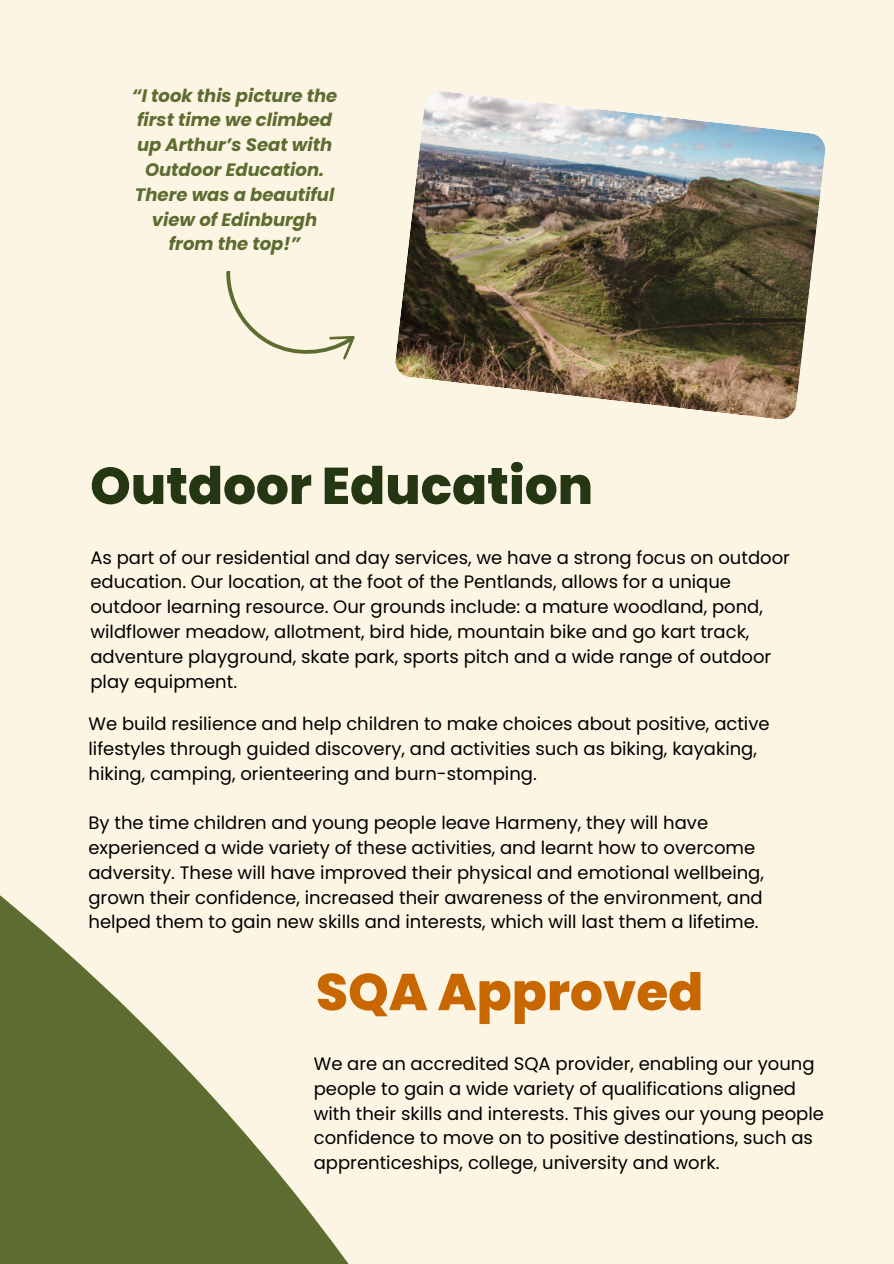
<style>
.page{position:relative;width:894px;height:1264px;background:#fff}
.page>*{position:absolute;margin:0;border:0;box-sizing:border-box;transform-origin:0 0}
.t1{font:800 51.6px "Poppins";color:#243612}
.t2{font:800 51.6px "Poppins";color:#c86700}
.t3{font:18px/24.8px "Poppins";color:#000}
.t4{font:italic 700 18px/24.8px "Poppins";color:#5d6c30;text-align:center}
</style>
<div class="page">
<div style="left:0;top:0;width:893px;height:1263px;background:#fcf5e3"></div>
<svg style="left:0;top:895px;width:348px;height:368px;fill:#5d6c30"></svg>
<img style="left:395px;top:91px;width:430px;height:329px">
<svg style="left:226px;top:270px;width:129px;height:90px"></svg>
<p class="t4" style="left:132px;top:83px;width:207px">“I took this picture the first time we climbed up Arthur’s Seat with<br>Outdoor Education.<br>There was a beautiful view of Edinburgh from the top!”</p>
<p class="t1" style="left:90px;top:450px;width:504px">Outdoor Education</p>
<p class="t3" style="left:90px;top:545px;width:700px">As part of our residential and day services, we have a strong focus on outdoor education. Our location, at the foot of the Pentlands, allows for a unique outdoor learning resource. Our grounds include: a mature woodland, pond, wildflower meadow, allotment, bird hide, mountain bike and go kart track, adventure playground, skate park, sports pitch and a wide range of outdoor play equipment.</p>
<h1 class="t3" style="left:88px;top:711px;width:682px">We build resilience and help children to make choices about positive, active lifestyles through guided discovery, and activities such as biking, kayaking, hiking, camping, orienteering and burn-stomping.</h1>
<p class="t3" style="left:88px;top:810px;width:676px">By the time children and young people leave Harmeny, they will have experienced a wide variety of these activities, and learnt how to overcome adversity. These will have improved their physical and emotional wellbeing, grown their confidence, increased their awareness of the environment, and helped them to gain new skills and interests, which will last them a lifetime.</p>
<p class="t2" style="left:316px;top:956px;width:389px">SQA Approved</p>
<p class="t3" style="left:314px;top:1051px;width:511px">We are an accredited SQA provider, enabling our young people to gain a wide variety of qualifications aligned with their skills and interests. This gives our young people confidence to move on to positive destinations, such as apprenticeships, college, university and work.</p>
</div>
